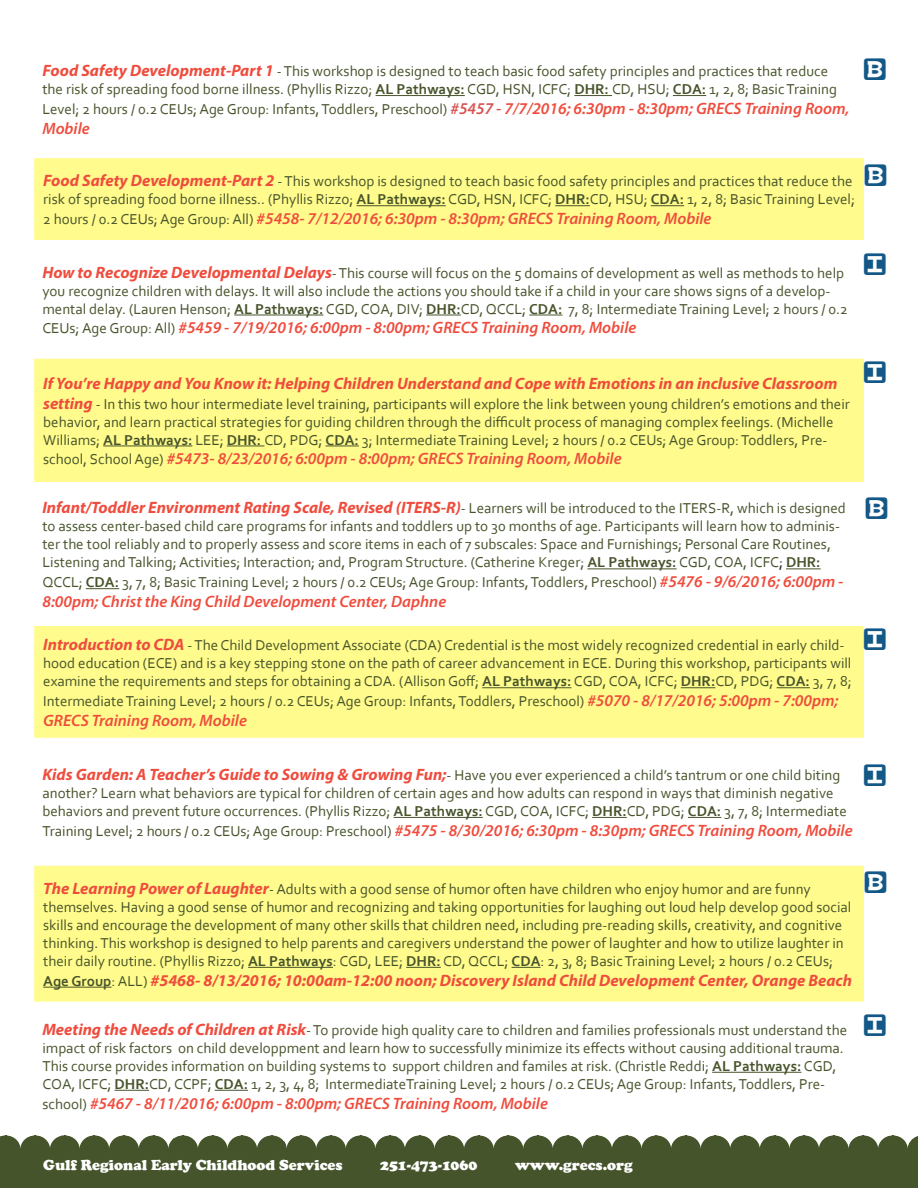
<style>
.page{position:relative;width:918px;height:1188px;background:#fff}
.page>*{position:absolute;margin:0;border:0;box-sizing:border-box;transform-origin:0 0}
.t1{font:18px "babybloc";color:#135887}
.t2{font:italic 600 16.5px "Myriad Pro";color:#ef4c3d}
.t3{font:italic 700 16.5px "Myriad Pro";color:#ef4c3d}
.t4{font:15px/18px "Corbel";color:#47542b}
.t5{font:900 15px "Cooper";color:#fff}
.s1{font-family:"Myriad Pro";font-weight:700;font-style:italic;font-size:16.5px;color:#ef4c3d}
.s2{font-weight:700}
.s3{font-family:"Myriad Pro";font-weight:600;font-style:italic;font-size:16.5px;color:#d85352}
.s4{font-family:"Myriad Pro";font-weight:600;font-style:italic;font-size:16.5px;color:#ef4c3d}
.s5{font-family:"Corbel";font-weight:400;font-style:normal;font-size:15px;color:#47542b}
.s6{color:#45542a}
.s7{color:#231f20}
.s8{font-family:"Corbel";font-style:normal;font-size:15px;color:#47542b}
</style>
<div class="page">
<div style="left:0;top:1136px;width:918px;height:52px;background:#45542a"></div>
<div style="left:35px;top:359px;width:828px;height:122px;background:#fffb8c"></div>
<hr style="left:103px;top:446px;width:89px;height:1px;background:#47542b">
<hr style="left:227px;top:446px;width:37px;height:1px;background:#47542b">
<hr style="left:326px;top:446px;width:33px;height:1px;background:#47542b">
<div style="left:34px;top:359px;width:830px;height:123px;border:2px solid #fffb8c"></div>
<hr style="left:587px;top:568px;width:90px;height:1px;background:#47542b">
<hr style="left:786px;top:568px;width:35px;height:1px;background:#47542b">
<hr style="left:86px;top:588px;width:33px;height:1px;background:#47542b">
<div style="left:35px;top:159px;width:828px;height:80px;background:#fffb8c"></div>
<hr style="left:357px;top:205px;width:89px;height:1px;background:#47542b">
<hr style="left:555px;top:205px;width:35px;height:1px;background:#47542b">
<hr style="left:651px;top:205px;width:33px;height:1px;background:#47542b">
<div style="left:34px;top:158px;width:830px;height:82px;border:2px solid #fffb8c"></div>
<div style="left:35px;top:627px;width:828px;height:110px;background:#fffb8c"></div>
<hr style="left:482px;top:687px;width:89px;height:1px;background:#47542b">
<hr style="left:681px;top:687px;width:34px;height:1px;background:#47542b">
<hr style="left:777px;top:687px;width:33px;height:1px;background:#47542b">
<div style="left:34px;top:626px;width:830px;height:112px;border:2px solid #fffb8c"></div>
<hr style="left:394px;top:817px;width:89px;height:1px;background:#47542b">
<hr style="left:592px;top:817px;width:35px;height:1px;background:#47542b">
<hr style="left:688px;top:817px;width:33px;height:1px;background:#47542b">
<hr style="left:376px;top:95px;width:89px;height:1px;background:#47542b">
<hr style="left:574px;top:95px;width:38px;height:1px;background:#47542b">
<hr style="left:673px;top:95px;width:33px;height:1px;background:#47542b">
<hr style="left:234px;top:315px;width:89px;height:1px;background:#47542b">
<hr style="left:426px;top:315px;width:35px;height:1px;background:#47542b">
<hr style="left:529px;top:315px;width:34px;height:1px;background:#47542b">
<div style="left:35px;top:866px;width:828px;height:135px;background:#fffb8c"></div>
<hr style="left:248px;top:967px;width:85px;height:1px;background:#47542b">
<hr style="left:406px;top:967px;width:35px;height:1px;background:#47542b">
<svg style="left:512px;top:967px;width:29px;height:1px"></svg>
<hr style="left:43px;top:987px;width:69px;height:1px;background:#47542b">
<div style="left:34px;top:866px;width:830px;height:136px;border:2px solid #fffb8c"></div>
<hr style="left:712px;top:1072px;width:89px;height:1px;background:#47542b">
<hr style="left:115px;top:1090px;width:34px;height:1px;background:#47542b">
<hr style="left:215px;top:1090px;width:33px;height:1px;background:#47542b">
<p class="t4" style="left:42px;top:62px;width:796px"><span class="s1">Food Safety Development-Part 1</span> - This workshop is designed to teach basic food safety principles and practices that reduce the risk of spreading food borne illness. (Phyllis Rizzo; <span class="s2">AL Pathways:</span> CGD, HSN, ICFC; <span class="s2">DHR:</span> CD, HSU; <span class="s2">CDA:</span> 1, 2, 8; Basic Training</p>
<p class="t4" style="left:42px;top:100px;width:809px">Level; 2 hours / 0.2 CEUs; Age Group: Infants, Toddlers, Preschool) <span class="s3">#5457 -</span> <span class="s4">7/7/2016; 6:30pm - 8:30pm; GRECS Training Room,</span></p>
<p class="t2" style="left:42px;top:118px;width:49px">Mobile</p>
<p class="t1" style="left:864px;top:63px;width:23px">b</p>
<p class="t4" style="left:43px;top:172px;width:813px"><span class="s1">Food Safety Development-Part 2</span> - This workshop is designed to teach basic food safety principles and practices that reduce the risk of spreading food borne illness.. (Phyllis Rizzo; <span class="s2">AL Pathways:</span> CGD, HSN, ICFC; <span class="s2">DHR:</span>CD, HSU; <span class="s2">CDA:</span> 1, 2, 8; Basic Training Level;</p>
<p class="t2" style="left:43px;top:208px;width:670px"><span class="s5">2 hours / 0.2 CEUs; Age Group: All)</span> #5458- 7/12/2016; 6:30pm - 8:30pm; GRECS Training Room, Mobile</p>
<p class="t1" style="left:865px;top:169px;width:23px">b</p>
<p class="t4" style="left:42px;top:263px;width:807px"><span class="s1">How to Recognize Developmental Delays</span>- This course will focus on the 5 domains of development as well as methods to help you recognize children with delays. It will also include the actions you should take if a child in your care shows signs of a develop&shy;mental delay. (Lauren Henson; <span class="s2">AL Pathways:</span> CGD, COA, DIV; <span class="s2">DHR:</span>CD, QCCL; <span class="s2">CDA:</span> 7, 8; Intermediate Training Level; 2 hours / 0.2</p>
<p class="t2" style="left:42px;top:317px;width:595px"><span class="s5">CEUs; Age Group: All)</span> #5459 - 7/19/2016; 6:00pm - 8:00pm; GRECS Training Room, Mobile</p>
<p class="t3" style="left:43px;top:372px;width:796px">If You’re Happy and You Know it: Helping Children Understand and Cope with Emotions in an inclusive Classroom</p>
<p class="t4" style="left:43px;top:394px;width:808px"><span class="s1">setting</span> - In this two hour intermediate level training, participants will explore the link between young children’s emotions and their behavior, and learn practical strategies for guiding children through the difficult process of managing complex feelings. (Michelle<br>Williams; <span class="s2">AL Pathways:</span> LEE; <span class="s2">DHR:</span> CD, PDG; <span class="s2">CDA:</span> 3; Intermediate Training Level; 2 hours / 0.2 CEUs; Age Group: Toddlers, Pre-</p>
<p class="t2" style="left:43px;top:448px;width:580px"><span class="s5">school, School Age)</span> #5473- 8/23/2016; 6:00pm - 8:00pm; GRECS Training Room, Mobile</p>
<p class="t3" style="left:42px;top:497px;width:805px">Infant/Toddler Environment Rating Scale, Revised (ITERS-R)<span class="s5">- Learners will be introduced to the ITERS-R, which is designed</span></p>
<p class="t4" style="left:42px;top:517px;width:799px">to assess center-based child care programs for infants and toddlers up to 30 months of age. Participants will learn how to adminis&shy;ter the tool reliably and to properly assess and score items in each of 7 subscales: Space and Furnishings; Personal Care Routines,<br>Listening and Talking; Activities; Interaction; and, Program Structure. (Catherine Kreger; <span class="s2">AL Pathways:</span> <span class="s6">CGD, COA, ICFC</span><span class="s7">;</span> <span class="s2">DHR:</span></p>
<p class="t4" style="left:42px;top:573px;width:803px">QCCL; <span class="s2">CDA:</span> 3, 7, 8; Basic Training Level; 2 hours / 0.2 CEUs; Age Group: Infants, Toddlers, Preschool) <span class="s4">#5476 - 9/6/2016; 6:00pm -</span></p>
<p class="t2" style="left:42px;top:591px;width:405px">8:00pm; Christ the King Child Development Center, Daphne</p>
<p class="t4" style="left:43px;top:636px;width:810px"><span class="s1">Introduction to CDA</span> - The Child Development Associate (CDA) Credential is the most widely recognized credential in early child&shy;hood education (ECE) and is a key stepping stone on the path of career advancement in ECE. During this workshop, participants will examine the requirements and steps for obtaining a CDA. (Allison Goff; <span class="s2">AL Pathways:</span> CGD, COA, ICFC; <span class="s2">DHR:</span>CD, PDG; <span class="s2">CDA:</span> 3, 7, 8;</p>
<p class="t4" style="left:43px;top:692px;width:797px">Intermediate Training Level; 2 hours / 0.2 CEUs; Age Group: Infants, Toddlers, Preschool) <span class="s4">#5070 - 8/17/2016; 5:00pm - 7:00pm;</span></p>
<p class="t2" style="left:43px;top:710px;width:205px">GRECS Training Room, Mobile</p>
<p class="t4" style="left:42px;top:766px;width:806px"><span class="s1">Kids Garden: A Teacher’s Guide to Sowing &amp; Growing Fun;</span>- Have you ever experienced a child’s tantrum or one child biting another? Learn what behaviors are typical for children of certain ages and how adults can respond in ways that diminish negative behaviors and prevent future occurrences. (Phyllis Rizzo; <span class="s2">AL Pathways:</span> CGD, COA, ICFC; <span class="s2">DHR:</span>CD, PDG; <span class="s2">CDA:</span> 3, 7, 8; Intermediate</p>
<p class="t2" style="left:42px;top:820px;width:812px"><span class="s5">Training Level; 2 hours / 0.2 CEUs; Age Group: Preschool)</span> #5475 - 8/30/2016; 6:30pm - 8:30pm; GRECS Training Room, Mobile</p>
<p class="t1" style="left:864px;top:259px;width:23px">i</p>
<p class="t1" style="left:864px;top:366px;width:23px">i</p>
<p class="t1" style="left:866px;top:502px;width:23px">b</p>
<p class="t1" style="left:864px;top:634px;width:23px">i</p>
<p class="t1" style="left:864px;top:769px;width:23px">i</p>
<p class="t4" style="left:43px;top:880px;width:810px"><span class="s1">The Learning Power of Laughter</span>- Adults with a good sense of humor often have children who enjoy humor and are funny themselves. Having a good sense of humor and recognizing and taking opportunities for laughing out loud help develop good social skills and encourage the development of many other skills that children need, including pre-reading skills, creativity, and cognitive thinking. This workshop is designed to help parents and caregivers understand the power of laughter and how to utilize laughter in their daily routine. (Phyllis Rizzo; <span class="s2">AL Pathways</span>: CGD, LEE; <span class="s2">DHR:</span> CD, QCCL; <span class="s2">CDA</span>: 2, 3, 8; Basic Training Level; 2 hours / 0.2 CEUs;</p>
<p class="t3" style="left:43px;top:969px;width:810px"><span class="s8">Age Group</span><span class="s5">: ALL)</span> #5468- 8/13/2016; 10:00am-12:00 noon; Discovery Island Child Development Center, Orange Beach</p>
<p class="t4" style="left:42px;top:1021px;width:806px"><span class="s1">Meeting the Needs of Children at Risk</span>- To provide high quality care to children and families professionals must understand the impact of risk factors on child developpment and learn how to successfully minimize its effects without causing additional trauma.<br>This course provides information on building systems to support children and familes at risk. (Christle Reddi; <span class="s2">AL Pathways:</span> CGD, COA, ICFC; <span class="s2">DHR:</span>CD, CCPF; <span class="s2">CDA:</span> 1, 2, 3, 4, 8; IntermediateTraining Level; 2 hours / 0.2 CEUs; Age Group: Infants, Toddlers, Pre-</p>
<p class="t2" style="left:42px;top:1093px;width:507px"><span class="s5">school)</span> #5467 - 8/11/2016; 6:00pm - 8:00pm; GRECS Training Room, Mobile</p>
<p class="t1" style="left:865px;top:876px;width:23px">b</p>
<p class="t1" style="left:864px;top:1019px;width:23px">i</p>
<p class="t5" style="left:43px;top:1157px;width:301px">Gulf Regional Early Childhood Services</p>
<p class="t5" style="left:380px;top:1157px;width:99px">251-473-1060</p>
<p class="t5" style="left:515px;top:1157px;width:119px">www.grecs.org</p>
</div>
